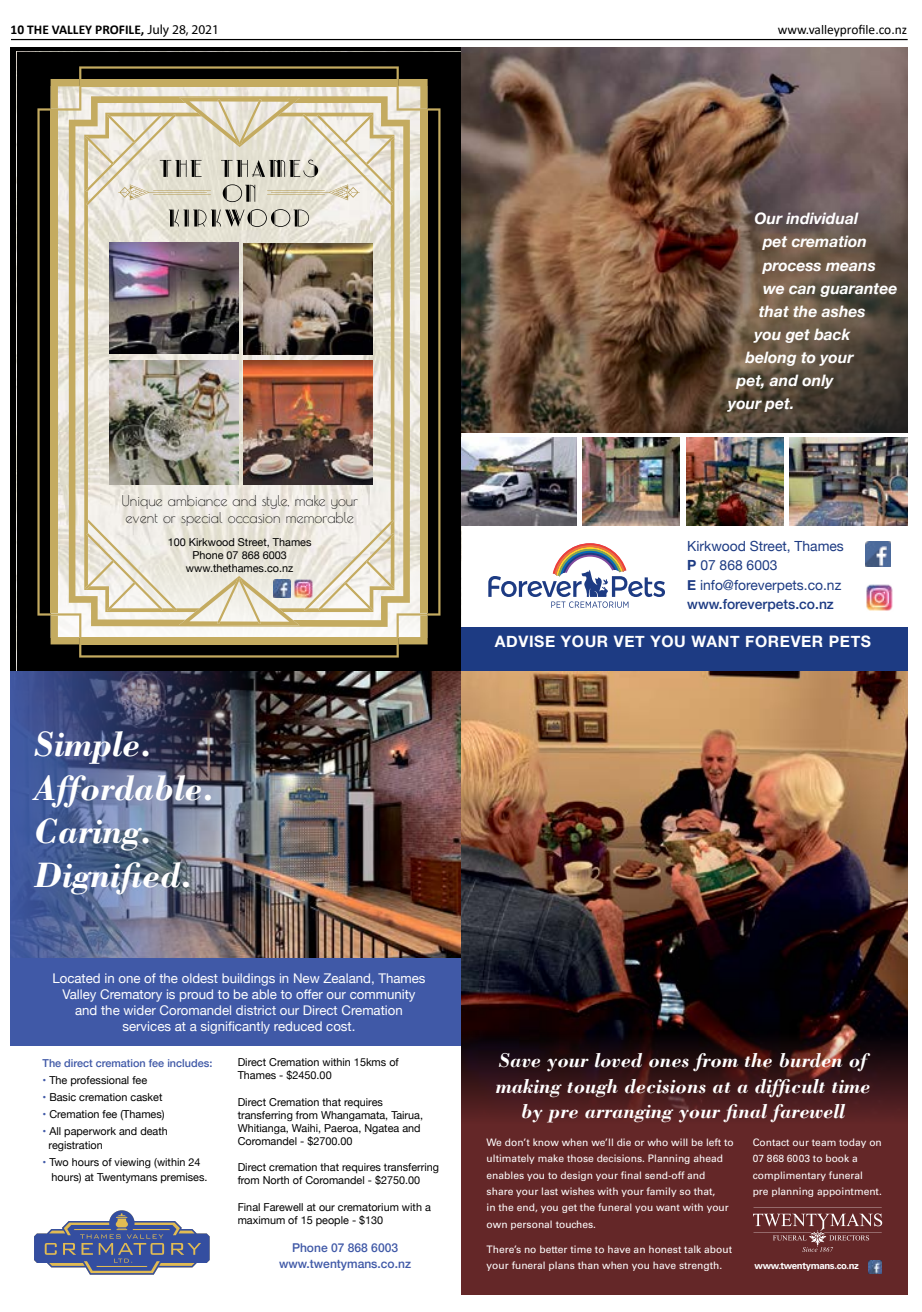
<style>
.page{position:relative;width:922px;height:1312px;background:#fff}
.page>*{position:absolute;margin:0;border:0;box-sizing:border-box;transform-origin:0 0}
.t1{font:italic 700 36.38px/43.6px "Bodoni";color:#fff}
.t2{font:italic 700 20.62px/25.5px "Bodoni";color:#fff;text-align:center}
.t3{font:italic 700 15.75px "Helvetica Neue";color:#fff}
.t4{font:700 15.75px "Helvetica Neue";letter-spacing:.04em;color:#fff}
.t5{font:14.62px/17.5px "Poiret One";color:#000}
.t6{font:14px/19.4px "Helvetica Neue";color:#1d3b83}
.t7{font:13.38px/16px "Helvetica Neue";color:#fff;text-align:center}
.t8{font:700 13.38px "Calibri";color:#000}
.t9{font:13.38px "Calibri";color:#000}
.t10{font:500 12.12px/15.8px "Helvetica Neue";color:#4059a7;text-align:center}
.t11{font:10.88px/13.1px "Helvetica Neue";color:#000}
.t12{font:500 10.88px "Helvetica Neue";color:#4059a7}
.t13{font:10.38px/16.4px "Univers";color:#fff}
.t14{font:700 9.75px "Univers";letter-spacing:-.04em;color:#fff}
.s1{font-family:"Myriad Pro";font-weight:400}
.s2{color:#4059a7}
.s3{font-weight:700}
.s4{font-weight:500}
</style>
<div class="page">
<hr style="left:11px;top:39px;width:896px;height:1px;background:#000">
<div style="left:17px;top:52px;width:444px;height:619px;border:34px solid #000"></div>
<img style="left:37px;top:66px;width:403px;height:296px">
<img style="left:37px;top:362px;width:403px;height:295px">
<img style="left:273px;top:579px;width:17px;height:18px">
<img style="left:294px;top:578px;width:19px;height:20px">
<img style="left:270px;top:671px;width:191px;height:287px">
<img style="left:11px;top:671px;width:259px;height:287px">
<svg style="left:34px;top:1210px;width:176px;height:64px"></svg>
<div style="left:11px;top:958px;width:450px;height:88px;background:#4059a7"></div>
<div style="left:461px;top:627px;width:446px;height:45px;background:#1d3b83"></div>
<img style="left:582px;top:438px;width:97px;height:87px">
<img style="left:461px;top:438px;width:115px;height:87px">
<img style="left:686px;top:438px;width:96px;height:87px">
<img style="left:789px;top:438px;width:118px;height:87px">
<svg style="left:488px;top:543px;width:177px;height:64px"></svg>
<img style="left:461px;top:48px;width:446px;height:384px">
<img style="left:865px;top:541px;width:25px;height:25px">
<img style="left:866px;top:584px;width:27px;height:27px">
<img style="left:461px;top:671px;width:446px;height:337px">
<div style="left:461px;top:1124px;width:446px;height:170px;background:#642728"></div>
<svg style="left:461px;top:1008px;width:446px;height:116px;background:#311214"></svg>
<svg style="left:753px;top:1207px;width:129px;height:44px"></svg>
<svg style="left:868px;top:1260px;width:13px;height:13px"></svg>
<svg style="left:11px;top:48px;width:7px;height:5px"></svg>
<p class="t8" style="left:11px;top:20px;width:210px">10 THE VALLEY PROFILE, <span class="s1">July 28, 2021</span></p>
<p class="t9" style="left:777px;top:20px;width:131px">www.valleyprofile.co.nz</p>
<h3 class="t5" style="left:121px;top:491px;width:238px">Unique ambiance and style, make your event or special occasion memorable</h3>
<p class="t11" style="left:168px;top:536px;width:145px;text-align:center">100 Kirkwood Street, Thames<br>Phone 07 868 6003 www.thethames.co.nz</p>
<h1 class="t1" style="left:34px;top:721px;width:182px">Simple.<br>Affordable.<br>Caring.<br>Dignified.</h1>
<p class="t7" style="left:52px;top:970px;width:374px">Located in one of the oldest buildings in New Zealand, Thames Valley Crematory is proud to be able to offer our community and the wider Coromandel district our Direct Cremation services at a significantly reduced cost.</p>
<p class="t11" style="left:237px;top:1056px;width:162px">Direct Cremation within 15kms of<br>Thames - $2450.00</p>
<p class="t11" style="left:237px;top:1095px;width:187px">Direct Cremation that requires transferring from Whangamata, Tairua, Whitianga, Waihi, Paeroa, Ngatea and Coromandel - $2700.00</p>
<p class="t11" style="left:237px;top:1161px;width:203px">Direct cremation that requires transferring from North of Coromandel - $2750.00</p>
<p class="t11" style="left:237px;top:1200px;width:195px">Final Farewell at our crematorium with a maximum of 15 people - $130</p>
<p class="t10" style="left:279px;top:1238px;width:133px">Phone 07 868 6003 www.twentymans.co.nz</p>
<p class="t12" style="left:43px;top:1053px;width:171px">The direct cremation fee includes:</p>
<p class="t11" style="left:43px;top:1073px;width:106px"><span class="s2">•</span> The professional fee</p>
<p class="t11" style="left:43px;top:1090px;width:121px"><span class="s2">•</span> Basic cremation casket</p>
<p class="t11" style="left:43px;top:1107px;width:124px"><span class="s2">•</span> Cremation fee (Thames)</p>
<p class="t11" style="left:49px;top:1123px;width:121px;line-height:14.6px;text-indent:-6px"><span class="s2">•</span> All paperwork and death registration</p>
<p class="t11" style="left:52px;top:1155px;width:157px;line-height:14.6px;text-indent:-9px"><span class="s2">•</span> Two hours of viewing (within 24 hours) at Twentymans premises.</p>
<h3 class="t3" style="left:754px;top:206px;width:105px">Our individual</h3>
<h3 class="t3" style="left:762px;top:229px;width:106px">pet cremation</h3>
<h3 class="t3" style="left:762px;top:252px;width:114px">process means</h3>
<h3 class="t3" style="left:762px;top:275px;width:136px">we can guarantee</h3>
<h3 class="t3" style="left:758px;top:299px;width:108px">that the ashes</h3>
<h3 class="t3" style="left:754px;top:322px;width:97px">you get back</h3>
<h3 class="t3" style="left:745px;top:345px;width:109px">belong to your</h3>
<h3 class="t3" style="left:736px;top:368px;width:98px">pet, and only</h3>
<h3 class="t3" style="left:728px;top:391px;width:68px">your pet.</h3>
<p class="t6" style="left:687px;top:537px;width:158px">Kirkwood Street, Thames<br><span class="s3">P</span> 07 868 6003<br><span class="s3">E</span> info@foreverpets.co.nz <span class="s4">www.foreverpets.co.nz</span></p>
<h3 class="t4" style="left:495px;top:628px;width:377px">ADVISE YOUR VET YOU WANT FOREVER PETS</h3>
<h2 class="t2" style="left:495px;top:1047px;width:376px">Save your loved ones from the burden of making tough decisions at a difficult time by pre arranging your final farewell</h2>
<p class="t13" style="left:486px;top:1133px;width:248px">We don’t know when we’ll die or who will be left to ultimately make those decisions. Planning ahead enables you to design your final send-off and share your last wishes with your family so that,<br>in the end, you get the funeral you want with your own personal touches.</p>
<p class="t13" style="left:486px;top:1240px;width:247px">There’s no better time to have an honest talk about your funeral plans than when you have strength.</p>
<p class="t13" style="left:752px;top:1133px;width:131px">Contact our team today on<br>07 868 6003 to book a complimentary funeral<br>pre planning appointment.</p>
<p class="t14" style="left:754px;top:1259px;width:106px">www.twentymans.co.nz</p>
</div>
